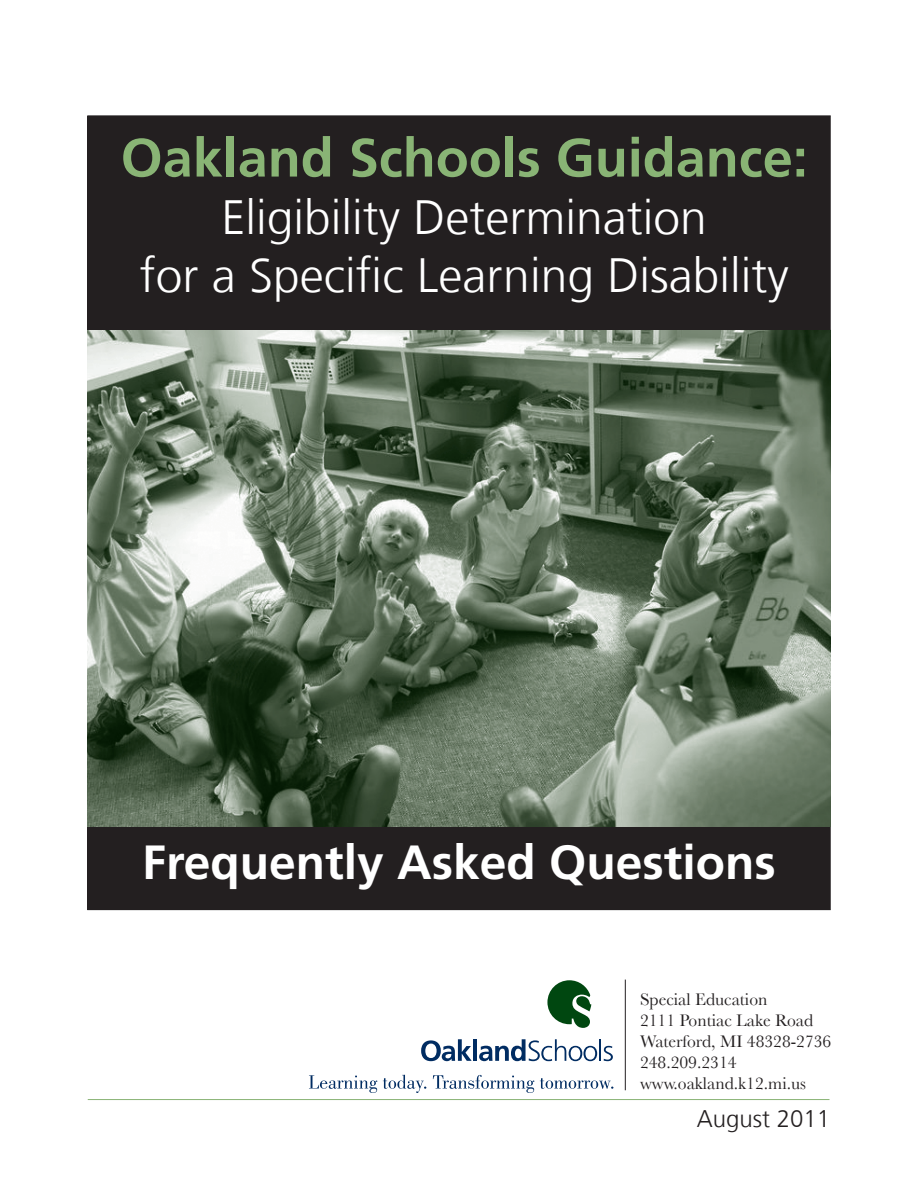
<style>
.page{position:relative;width:918px;height:1188px;background:#fff}
.page>*{position:absolute;margin:0;border:0;box-sizing:border-box;transform-origin:0 0}
.t1{font:700 54px "Frutiger";color:#89b475}
.t2{font:300 48px/57.6px "Frutiger LT Com";color:#fff;text-align:center}
.t3{font:700 48px "Frutiger LT Com";color:#fff}
.t4{font:300 24px "Frutiger LT Com";color:#231f20}
.t5{font:17.55px/21px "Baskerville";color:#231f20}
</style>
<div class="page">
<div style="left:88px;top:116px;width:742px;height:214px;background:#231f20"></div>
<hr style="left:625px;top:980px;width:1px;height:110px;background:#231f20">
<svg style="left:421px;top:1039px;width:51px;height:22px"></svg>
<hr style="left:473px;top:1039px;width:4px;height:22px;background:#002c62">
<svg style="left:479px;top:1039px;width:118px;height:22px"></svg>
<hr style="left:599px;top:1039px;width:2px;height:22px;background:#002c62">
<svg style="left:604px;top:1046px;width:9px;height:15px"></svg>
<svg style="left:547px;top:980px;width:44px;height:48px"></svg>
<svg style="left:309px;top:1075px;width:304px;height:18px"></svg>
<hr style="left:88px;top:1099px;width:742px;height:1px;background:#89b475">
<div style="left:88px;top:826px;width:742px;height:84px;background:#231f20"></div>
<div style="left:87px;top:825px;width:744px;height:85px;border:1px solid #231f20"></div>
<img style="left:87px;top:330px;width:744px;height:496px">
<h1 class="t1" style="left:121px;top:126px;width:689px">Oakland Schools Guidance:</h1>
<h2 class="t2" style="left:140px;top:189px;width:650px">Eligibility Determination<br>for a Specific Learning Disability</h2>
<h2 class="t3" style="left:142px;top:834px;width:635px">Frequently Asked Questions</h2>
<p class="t5" style="left:640px;top:988px;width:193px">Special Education<br>2111 Pontiac Lake Road<br>Waterford, MI 48328-2736<br>248.209.2314 www.oakland.k12.mi.us</p>
<h3 class="t4" style="left:697px;top:1104px;width:135px">August 2011</h3>
</div>
